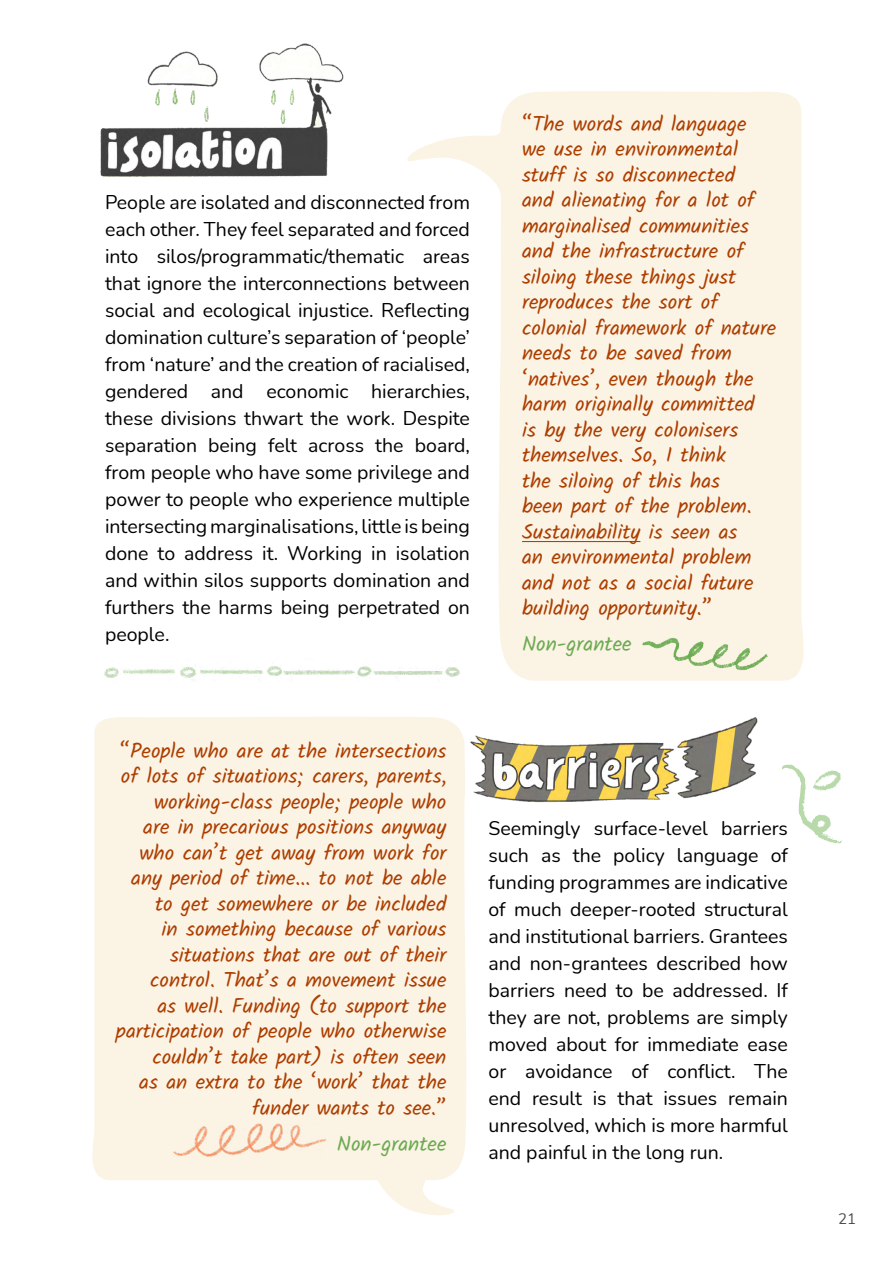
<style>
.page{position:relative;width:893px;height:1263px;background:#fff}
.page>*{position:absolute;margin:0;border:0;box-sizing:border-box;transform-origin:0 0}
.smaller_quote{font:21px/25.5px "Kalam";color:#ad3e00}
.smaller_quote-2{font:21px "Kalam";color:#6baa52}
.t1{font:19.5px/27px "Nunito";color:#000;text-align:justify}
.t2{font:15px "Nunito";color:#4d4d4d}
</style>
<div class="page">
<div style="left:92px;top:717px;width:375px;height:463px;background:#fbf3e4"></div>
<svg style="left:407px;top:91px;width:397px;height:590px;fill:#fbf3e4"></svg>
<hr style="left:522px;top:541px;width:118px;height:1px;background:#ad3e00">
<svg style="left:782px;top:764px;width:60px;height:80px"></svg>
<img style="left:466px;top:717px;width:292px;height:92px">
<img style="left:638px;top:633px;width:139px;height:40px">
<svg style="left:377px;top:1168px;width:84px;height:47px"></svg>
<img style="left:100px;top:43px;width:244px;height:134px">
<img style="left:173px;top:1123px;width:153px;height:33px">
<img style="left:104px;top:659px;width:357px;height:22px">
<p class="t1" style="left:105px;top:188px;width:366px">People are isolated and disconnected from each other. They feel separated and forced into silos/programmatic/thematic areas that ignore the interconnections between social and ecological injustice. Reflecting domination culture’s separation of ‘people’ from ‘nature’ and the creation of racialised, gendered and economic hierarchies, these divisions thwart the work. Despite separation being felt across the board, from people who have some privilege and power to people who experience multiple intersecting marginalisations, little is being done to address it. Working in isolation and within silos supports domination and furthers the harms being perpetrated on people.</p>
<p class="smaller_quote" style="left:522px;top:112px;width:256px">“The words and language<br>we use in environmental stuff is so disconnected<br>and alienating for a lot of marginalised communities and the infrastructure of siloing these things just reproduces the sort of colonial framework of nature needs to be saved from ‘natives’, even though the harm originally committed<br>is by the very colonisers themselves. So, I think<br>the siloing of this has<br>been part of the problem.<br>Sustainability is seen as<br>an environmental problem and not as a social future building opportunity.”</p>
<p class="smaller_quote-2" style="left:522px;top:630px;width:111px">Non-grantee</p>
<p class="smaller_quote" style="left:116px;top:739px;width:332px;text-align:right">“People who are at the intersections of lots of situations; carers, parents, working-class people; people who<br>are in precarious positions anyway who can’t get away from work for any period of time... to not be able to get somewhere or be included<br>in something because of various situations that are out of their control. That’s a movement issue<br>as well. Funding (to support the participation of people who otherwise couldn’t take part) is often seen<br>as an extra to the ‘work’ that the funder wants to see.”</p>
<p class="smaller_quote-2" style="left:337px;top:1129px;width:111px">Non-grantee</p>
<p class="t1" style="left:488px;top:814px;width:301px">Seemingly surface-level barriers such as the policy language of funding programmes are indicative of much deeper-rooted structural and institutional barriers. Grantees and non-grantees described how barriers need to be addressed. If they are not, problems are simply moved about for immediate ease or avoidance of conflict. The end result is that issues remain unresolved, which is more harmful and painful in the long run.</p>
<p class="t2" style="left:838px;top:1208px;width:19px">21</p>
</div>
